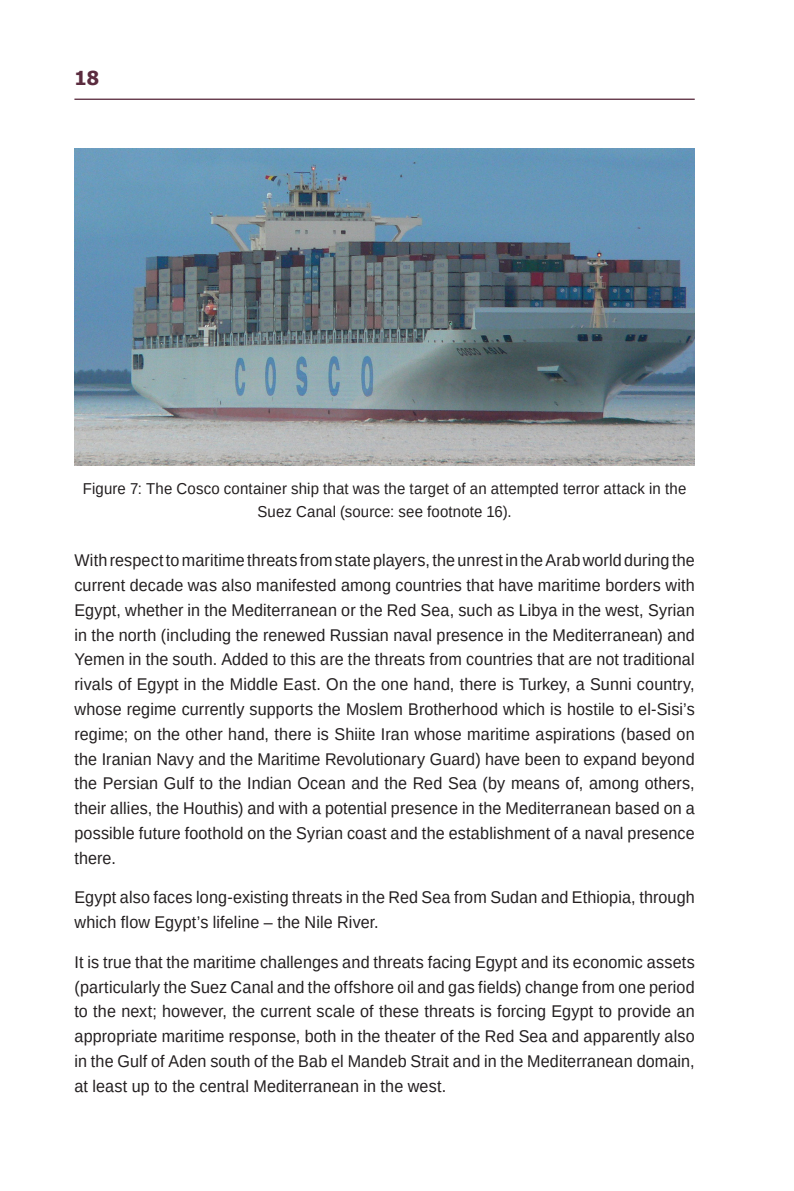
<style>
.page{position:relative;width:794px;height:1191px;background:#fff}
.page>*{position:absolute;margin:0;border:0;box-sizing:border-box;transform-origin:0 0}
.t1{font:700 19.25px "Tahoma";color:#5b2c3f}
.t2{font:16.97px/24.8px "Arimo";letter-spacing:.01em;color:#231f20;text-align:justify;scale:.95 1}
.איור{font:15.75px/23.1px "Arimo";letter-spacing:.01em;color:#231f20;text-align:center;scale:.95 1}
</style>
<div class="page">
<hr style="left:74px;top:99px;width:620px;height:1px;background:#5b2c3f">
<img style="left:74px;top:149px;width:621px;height:316px">
<p class="t1" style="left:74px;top:65px;width:26px">18</p>
<p class="איור" style="left:83px;top:476px;width:636px">Figure 7: The Cosco container ship that was the target of an attempted terror attack in the<br>Suez Canal (source: see footnote 16).</p>
<p class="t2" style="left:74px;top:548px;width:654px">With respect to maritime threats from state players, the unrest in the Arab world during the current decade was also manifested among countries that have maritime borders with Egypt, whether in the Mediterranean or the Red Sea, such as Libya in the west, Syrian in the north (including the renewed Russian naval presence in the Mediterranean) and Yemen in the south. Added to this are the threats from countries that are not traditional rivals of Egypt in the Middle East. On the one hand, there is Turkey, a Sunni country, whose regime currently supports the Moslem Brotherhood which is hostile to el-Sisi’s regime; on the other hand, there is Shiite Iran whose maritime aspirations (based on the Iranian Navy and the Maritime Revolutionary Guard) have been to expand beyond the Persian Gulf to the Indian Ocean and the Red Sea (by means of, among others, their allies, the Houthis) and with a potential presence in the Mediterranean based on a possible future foothold on the Syrian coast and the establishment of a naval presence there.</p>
<p class="t2" style="left:74px;top:885px;width:654px">Egypt also faces long-existing threats in the Red Sea from Sudan and Ethiopia, through which flow Egypt’s lifeline – the Nile River.</p>
<p class="t2" style="left:74px;top:949px;width:654px">It is true that the maritime challenges and threats facing Egypt and its economic assets (particularly the Suez Canal and the offshore oil and gas fields) change from one period to the next; however, the current scale of these threats is forcing Egypt to provide an appropriate maritime response, both in the theater of the Red Sea and apparently also in the Gulf of Aden south of the Bab el Mandeb Strait and in the Mediterranean domain, at least up to the central Mediterranean in the west.</p>
</div>
